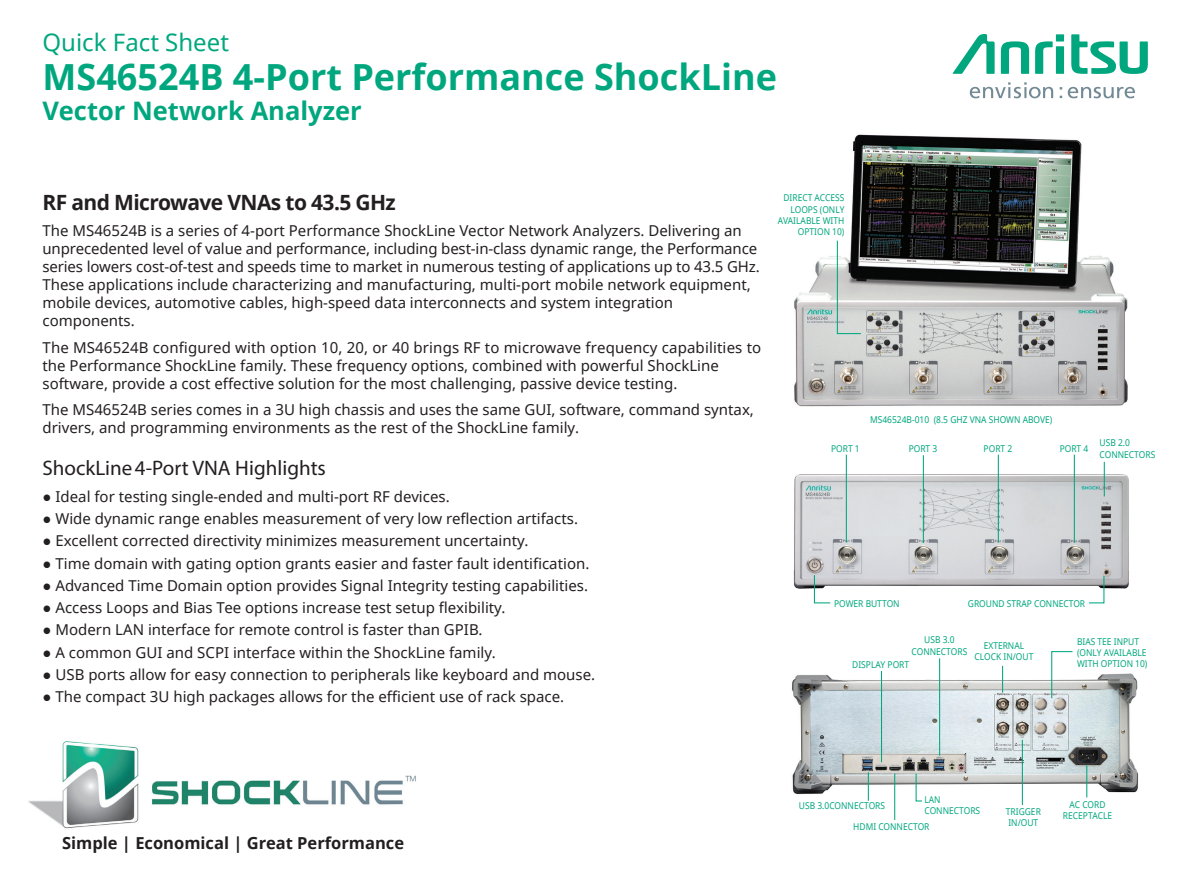
<style>
.page{position:relative;width:1191px;height:893px;background:#fff}
.page>*{position:absolute;margin:0;border:0;box-sizing:border-box;transform-origin:0 0}
.Part_Number_Head{font:700 36px "Noto Sans";color:#00a77e}
.Part_Number_SubHea{font:700 25.5px "Noto Sans";color:#00a77e}
.Quick_Fact_Sheet{font:24px "Noto Sans";color:#00a77e}
.Head1{font:21px "Myriad Pro";color:#231f20}
.Head1-2{font:700 21px "Noto Sans";letter-spacing:-.03em;color:#231f20}
.t1{font:700 16.5px "Noto Sans";color:#231f20}
.Body_Text_10_12_No{font:15px/18px "Noto Sans";color:#231f20}
.Call-0uts_all_caps{font:9.3px/11.2px "Noto Sans";color:#00a77e;scale:.9 1}
</style>
<div class="page">
<svg style="left:952px;top:34px;width:195px;height:40px"></svg>
<svg style="left:969px;top:82px;width:84px;height:16px"></svg>
<svg style="left:1059px;top:87px;width:76px;height:11px"></svg>
<img style="left:794px;top:134px;width:334px;height:273px">
<img style="left:793px;top:470px;width:336px;height:119px">
<hr style="left:846px;top:455px;width:1px;height:87px;background:#00a77e">
<hr style="left:1073px;top:455px;width:1px;height:87px;background:#00a77e">
<hr style="left:997px;top:455px;width:1px;height:87px;background:#00a77e">
<hr style="left:923px;top:455px;width:1px;height:88px;background:#00a77e">
<hr style="left:1103px;top:462px;width:1px;height:34px;background:#00a77e">
<svg style="left:836px;top:240px;width:26px;height:95px;background:#aab3b0"></svg>
<svg style="left:813px;top:574px;width:18px;height:30px"></svg>
<svg style="left:1088px;top:575px;width:17px;height:29px"></svg>
<img style="left:28px;top:741px;width:388px;height:88px">
<img style="left:792px;top:670px;width:346px;height:127px">
<hr style="left:881px;top:671px;width:1px;height:91px;background:#00a77e">
<hr style="left:939px;top:658px;width:1px;height:98px;background:#00a77e">
<svg style="left:1002px;top:666px;width:1px;height:27px"></svg>
<hr style="left:1021px;top:740px;width:2px;height:65px;background:#00a77e">
<svg style="left:915px;top:773px;width:8px;height:29px"></svg>
<hr style="left:894px;top:773px;width:1px;height:47px;background:#00a77e">
<svg style="left:868px;top:772px;width:1px;height:29px"></svg>
<hr style="left:1086px;top:765px;width:1px;height:32px;background:#00a77e">
<svg style="left:1050px;top:651px;width:23px;height:48px"></svg>
<p class="Quick_Fact_Sheet" style="left:43px;top:26px;width:188px">Quick Fact Sheet</p>
<p class="Part_Number_Head" style="left:43px;top:52px;width:736px">MS46524B 4-Port Performance ShockLine</p>
<p class="Part_Number_SubHea" style="left:43px;top:93px;width:321px">Vector Network Analyzer</p>
<p class="Head1-2" style="left:43px;top:187px;width:355px">RF and Microwave VNAs to 43.5 GHz</p>
<p class="Body_Text_10_12_No" style="left:43px;top:221px;width:718px">The MS46524B is a series of 4-port Performance ShockLine Vector Network Analyzers. Delivering an unprecedented level of value and performance, including best-in-class dynamic range, the Performance series lowers cost-of-test and speeds time to market in numerous testing of applications up to 43.5 GHz.<br>These applications include characterizing and manufacturing, multi-port mobile network equipment, mobile devices, automotive cables, high-speed data interconnects and system integration components.</p>
<p class="Body_Text_10_12_No" style="left:43px;top:338px;width:720px">The MS46524B configured with option 10, 20, or 40 brings RF to microwave frequency capabilities to the Performance ShockLine family. These frequency options, combined with powerful ShockLine software, provide a cost effective solution for the most challenging, passive device testing.</p>
<p class="Body_Text_10_12_No" style="left:43px;top:400px;width:713px">The MS46524B series comes in a 3U high chassis and uses the same GUI, software, command syntax, drivers, and programming environments as the rest of the ShockLine family.</p>
<p class="Head1" style="left:43px;top:455px;width:285px">ShockLine4-Port VNA Highlights</p>
<p class="Body_Text_10_12_No" style="left:43px;top:487px;width:409px">● Ideal for testing single-ended and multi-port RF devices.</p>
<p class="Body_Text_10_12_No" style="left:43px;top:509px;width:537px">● Wide dynamic range enables measurement of very low reflection artifacts.</p>
<p class="Body_Text_10_12_No" style="left:43px;top:531px;width:487px">● Excellent corrected directivity minimizes measurement uncertainty.</p>
<p class="Body_Text_10_12_No" style="left:43px;top:554px;width:548px">● Time domain with gating option grants easier and faster fault identification.</p>
<p class="Body_Text_10_12_No" style="left:43px;top:576px;width:547px">● Advanced Time Domain option provides Signal Integrity testing capabilities.</p>
<p class="Body_Text_10_12_No" style="left:43px;top:598px;width:464px">● Access Loops and Bias Tee options increase test setup flexibility.</p>
<p class="Body_Text_10_12_No" style="left:43px;top:620px;width:441px">● Modern LAN interface for remote control is faster than GPIB.</p>
<p class="Body_Text_10_12_No" style="left:43px;top:643px;width:455px">● A common GUI and SCPI interface within the ShockLine family.</p>
<p class="Body_Text_10_12_No" style="left:43px;top:665px;width:554px">● USB ports allow for easy connection to peripherals like keyboard and mouse.</p>
<p class="Body_Text_10_12_No" style="left:43px;top:687px;width:523px">● The compact 3U high packages allows for the efficient use of rack space.</p>
<p class="Call-0uts_all_caps" style="left:778px;top:192px;width:76px;text-align:right">DIRECT ACCESS<br>LOOPS (ONLY<br>AVAILABLE WITH<br>OPTION 10)</p>
<p class="Call-0uts_all_caps" style="left:870px;top:413px;width:204px">MS46524B-010 (8.5 GHZ VNA SHOWN ABOVE)</p>
<p class="Call-0uts_all_caps" style="left:908px;top:443px;width:33px">PORT 3</p>
<p class="Call-0uts_all_caps" style="left:1099px;top:437px;width:63px">USB 2.0<br>CONNECTORS</p>
<p class="Call-0uts_all_caps" style="left:831px;top:442px;width:33px">PORT 1</p>
<p class="Call-0uts_all_caps" style="left:983px;top:442px;width:33px">PORT 2</p>
<p class="Call-0uts_all_caps" style="left:1059px;top:442px;width:33px">PORT 4</p>
<p class="Call-0uts_all_caps" style="left:834px;top:598px;width:74px">POWER BUTTON</p>
<p class="Call-0uts_all_caps" style="left:968px;top:598px;width:132px">GROUND STRAP CONNECTOR</p>
<p class="Call-0uts_all_caps" style="left:924px;top:634px;width:35px">USB 3.0</p>
<p class="Call-0uts_all_caps" style="left:911px;top:645px;width:63px">CONNECTORS</p>
<p class="Call-0uts_all_caps" style="left:852px;top:659px;width:65px">DISPLAY PORT</p>
<p class="Call-0uts_all_caps" style="left:983px;top:640px;width:46px">EXTERNAL</p>
<p class="Call-0uts_all_caps" style="left:974px;top:651px;width:67px">CLOCK IN/OUT</p>
<p class="Call-0uts_all_caps" style="left:1077px;top:636px;width:80px">BIAS TEE INPUT (ONLY AVAILABLE<br>WITH OPTION 10)</p>
<p class="t1" style="left:62px;top:831px;width:343px">Simple | Economical | Great Performance</p>
<p class="Call-0uts_all_caps" style="left:799px;top:800px;width:97px">USB 3.0CONNECTORS</p>
<p class="Call-0uts_all_caps" style="left:924px;top:793px;width:20px">LAN</p>
<p class="Call-0uts_all_caps" style="left:924px;top:804px;width:63px">CONNECTORS</p>
<p class="Call-0uts_all_caps" style="left:853px;top:820px;width:86px">HDMI CONNECTOR</p>
<p class="Call-0uts_all_caps" style="left:1006px;top:806px;width:40px">TRIGGER</p>
<p class="Call-0uts_all_caps" style="left:1008px;top:817px;width:35px">IN/OUT</p>
<p class="Call-0uts_all_caps" style="left:1069px;top:798px;width:42px">AC CORD</p>
<p class="Call-0uts_all_caps" style="left:1063px;top:810px;width:56px">RECEPTACLE</p>
</div>
